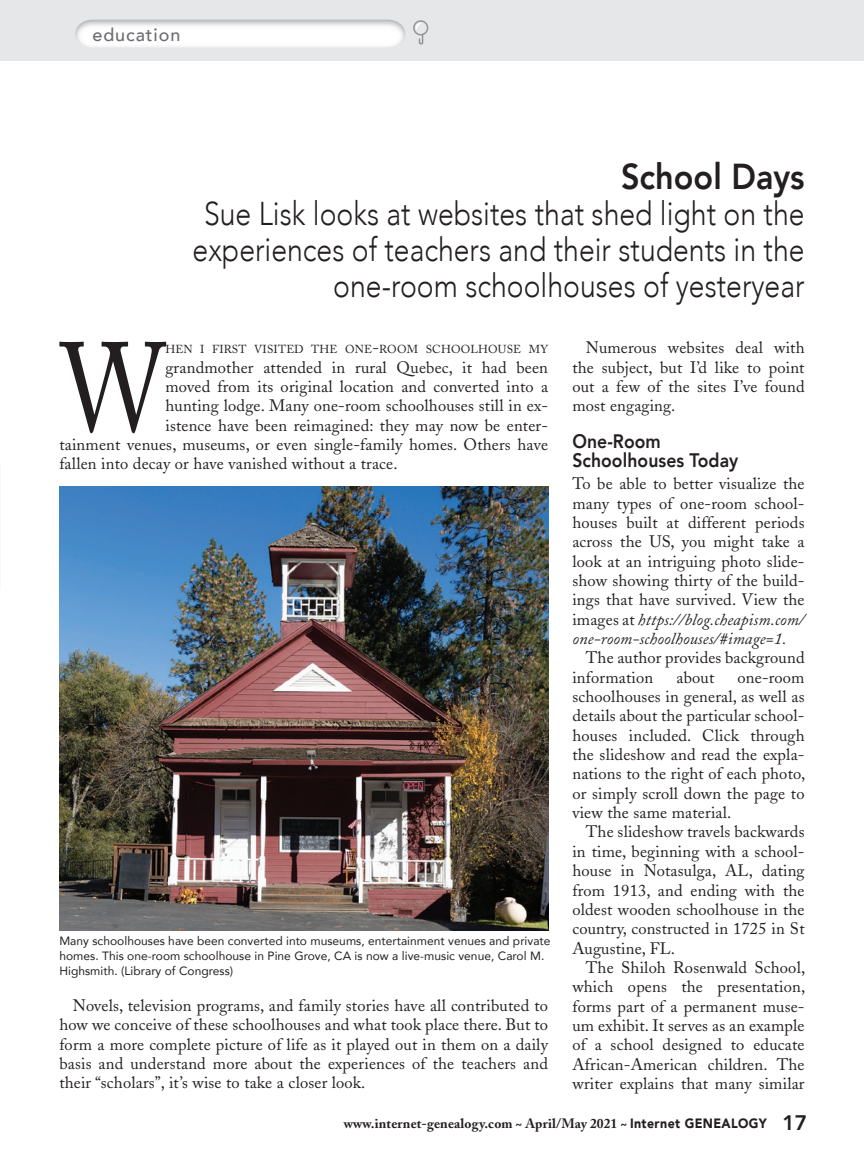
<style>
.page{position:relative;width:864px;height:1161px;background:#fff}
.page>*{position:absolute;margin:0;border:0;box-sizing:border-box;transform-origin:0 0}
.t1{font:125.25px "Adobe Caslon";color:#231f20;scale:.79 1}
.t2{font:800 36px "Avenir";color:#231f20;scale:.9 1}
.t3{font:300 33px/36px "Avenir";color:#231f20;text-align:right;scale:.86 1}
.t4{font:800 19.5px/19.4px "Avenir";letter-spacing:.005em;color:#231f20;scale:.9 1}
.t5{font:500 18px "Avenir";letter-spacing:.05em;color:#6c6d70}
.t6{font:16.5px/19.4px "Adobe Caslon";letter-spacing:.01em;color:#231f20;text-align:justify}
.t7{font:700 13.5px "Adobe Caslon";letter-spacing:.01em;color:#231f20}
.t8{font:12px/15px "Avenir";letter-spacing:.005em;color:#231f20}
.t9{font:11.55px "Adobe Caslon";letter-spacing:.015em;color:#231f20}
.s1{font-size:16.5px}
.s2{font-style:italic}
.s3{font-family:"Avenir";font-weight:900}
.s4{font-family:"Avenir";font-weight:800;font-size:21px}
</style>
<div class="page">
<svg style="left:0;top:0;width:864px;height:61px;background:#e8e9ea"></svg>
<svg style="left:413px;top:20px;width:15px;height:25px"></svg>
<img style="left:59px;top:487px;width:489px;height:444px">
<p class="t5" style="left:92px;top:19px;width:89px">education</p>
<h2 class="t2" style="left:621px;top:148px;width:205px">School Days</h2>
<h3 class="t3" style="left:193px;top:196px;width:713px">Sue Lisk looks at websites that shed light on the experiences of teachers and their students in the one-room schoolhouses of yesteryear</h3>
<h1 class="t1" style="left:61px;top:315px;width:132px">W</h1>
<p class="t9" style="left:165px;top:343px;width:384px">HEN I FIRST VISITED THE ONE<span class="s1">-</span>ROOM SCHOOLHOUSE MY</p>
<p class="t6" style="left:165px;top:358px;width:384px">grandmother attended in rural Quebec, it had been</p>
<p class="t6" style="left:165px;top:377px;width:384px">moved from its original location and converted into a</p>
<p class="t6" style="left:165px;top:396px;width:384px">hunting lodge. Many one-room schoolhouses still in ex-</p>
<p class="t6" style="left:165px;top:416px;width:384px">istence have been reimagined: they may now be enter-</p>
<p class="t6" style="left:59px;top:435px;width:490px">tainment venues, museums, or even single-family homes. Others have</p>
<p class="t6" style="left:59px;top:454px;width:340px">fallen into decay or have vanished without a trace.</p>
<p class="t8" style="left:59px;top:933px;width:493px">Many schoolhouses have been converted into museums, entertainment venues and private homes. This one-room schoolhouse in Pine Grove, CA is now a live-music venue, Carol M.<br>Highsmith. (Library of Congress)</p>
<p class="t6" style="left:59px;top:996px;width:490px;text-indent:13px">Novels, television programs, and family stories have all contributed to how we conceive of these schoolhouses and what took place there. But to form a more complete picture of life as it played out in them on a daily basis and understand more about the experiences of the teachers and their “scholars”, it’s wise to take a closer look.</p>
<p class="t6" style="left:572px;top:338px;width:234px;text-indent:13px">Numerous websites deal with the subject, but I’d like to point out a few of the sites I’ve found most engaging.</p>
<p class="t4" style="left:572px;top:431px;width:186px">One-Room<br>Schoolhouses Today</p>
<p class="t6" style="left:572px;top:474px;width:234px">To be able to better visualize the many types of one-room school&shy;houses built at different periods across the US, you might take a look at an intriguing photo slide&shy;show showing thirty of the build&shy;ings that have survived. View the images at <span class="s2">https://blog.cheapism.com/ one-room-schoolhouses/#image=1.</span></p>
<p class="t6" style="left:572px;top:648px;width:234px;text-indent:13px">The author provides background information</p>
<p class="t6" style="left:676px;top:668px;width:39px">about</p>
<p class="t6" style="left:572px;top:668px;width:234px;text-indent:165px">one-room schoolhouses in general, as well as details about the particular school&shy;houses included. Click through the slideshow and read the expla&shy;nations to the right of each photo, or simply scroll down the page to view the same material.</p>
<p class="t6" style="left:572px;top:822px;width:234px;text-indent:13px">The slideshow travels backwards in time, beginning with a school&shy;house in Notasulga, AL, dating from 1913, and ending with the oldest wooden schoolhouse in the country, constructed in 1725 in St Augustine, FL.</p>
<p class="t6" style="left:572px;top:958px;width:234px;text-indent:13px">The Shiloh Rosenwald School, which opens the presentation, forms part of a permanent muse&shy;um exhibit. It serves as an example of a school designed to educate African-American children. The writer explains that many similar</p>
<p class="t7" style="left:344px;top:1115px;width:465px">www.internet-genealogy.com ~ April/May 2021 ~ <span class="s3">Internet GENEALOGY</span> <span class="s4">17</span></p>
</div>
